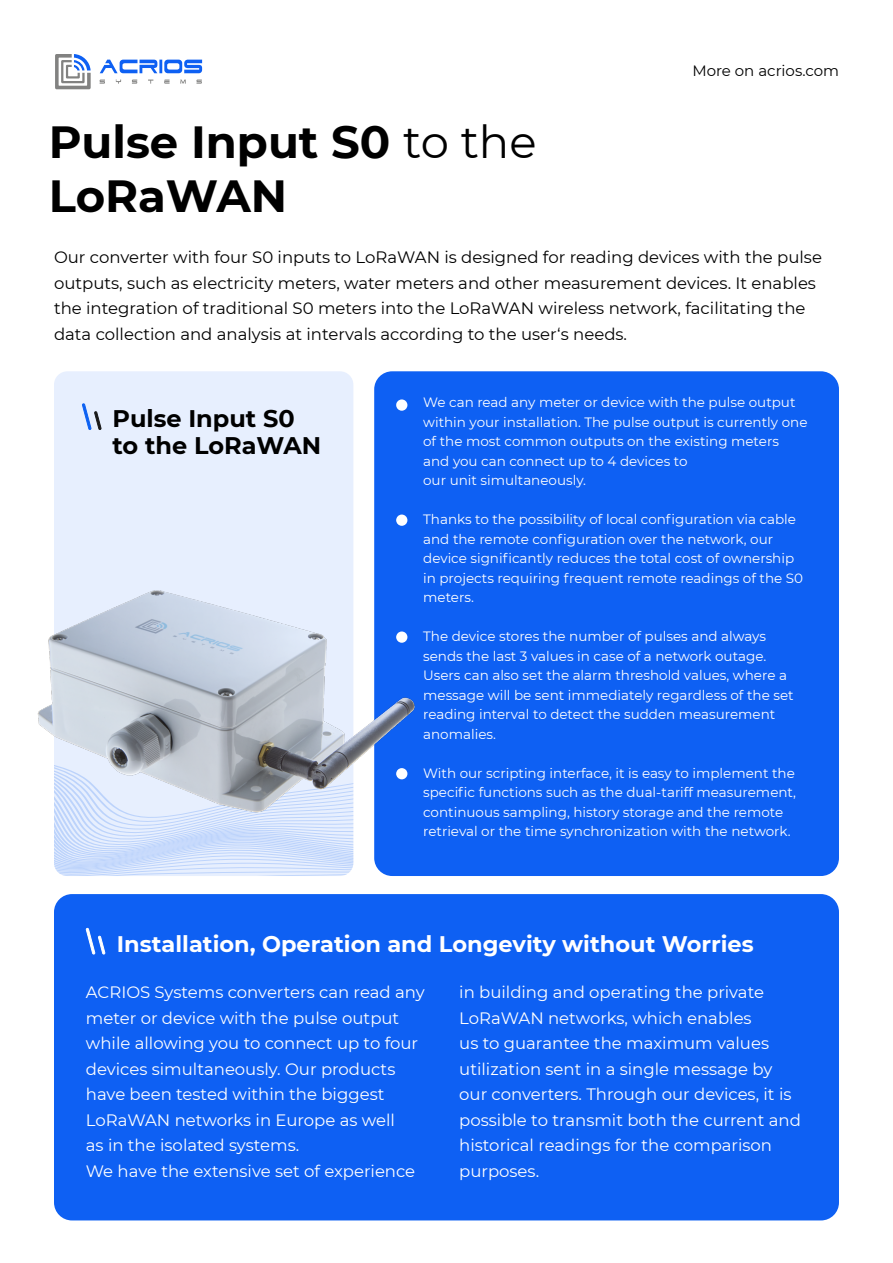
<style>
.page{position:relative;width:893px;height:1263px;background:#fff}
.page>*{position:absolute;margin:0;border:0;box-sizing:border-box;transform-origin:0 0}
.t1{font:700 45px/54px "Montserrat";color:#000}
.t2{font:700 24px/27px "Montserrat";color:#000}
.t3{font:700 22.5px "Montserrat";color:#fff}
.t4{font:16.5px/25.5px "Montserrat";color:#fff}
.t5{font:16.5px/25.5px "Montserrat";color:#000}
.t6{font:15px "Montserrat";color:#000}
.t7{font:13.5px/19.5px "Montserrat";color:#fff}
.s1{font-weight:400}
</style>
<div class="page">
<div style="left:54px;top:371px;width:299px;height:505px;background:#e7effe;border-radius:13px"></div>
<svg style="left:54px;top:830px;width:299px;height:46px"></svg>
<div style="left:374px;top:371px;width:465px;height:505px;background:#0e60f3;border-radius:18px"></div>
<svg style="left:100px;top:60px;width:102px;height:13px"></svg>
<svg style="left:100px;top:80px;width:102px;height:4px"></svg>
<svg style="left:55px;top:54px;width:36px;height:35px"></svg>
<svg style="left:82px;top:403px;width:20px;height:27px"></svg>
<div style="left:54px;top:894px;width:785px;height:326px;background:#0e60f3;border-radius:18px"></div>
<svg style="left:85px;top:927px;width:21px;height:28px"></svg>
<div style="left:396px;top:399px;width:11px;height:12px;background:#fff;border-radius:50%"></div>
<div style="left:396px;top:514px;width:11px;height:12px;background:#fff;border-radius:50%"></div>
<img style="left:37px;top:534px;width:378px;height:296px">
<p class="t6" style="left:692px;top:60px;width:148px">More on acrios.com</p>
<h1 class="t1" style="left:49px;top:113px;width:489px">Pulse Input S0 <span class="s1">to the<br></span>LoRaWAN</h1>
<p class="t5" style="left:54px;top:244px;width:769px">Our converter with four S0 inputs to LoRaWAN is designed for reading devices with the pulse outputs, such as electricity meters, water meters and other measurement devices. It enables the integration of traditional S0 meters into the LoRaWAN wireless network, facilitating the data collection and analysis at intervals according to the user‘s needs.</p>
<h2 class="t2" style="left:112px;top:403px;width:210px">Pulse Input S0 to the LoRaWAN</h2>
<p class="t7" style="left:423px;top:392px;width:386px;text-indent:-27px">• We can read any meter or device with the pulse output within your installation. The pulse output is currently one of the most common outputs on the existing meters and you can connect up to 4 devices to<br>our unit simultaneously.</p>
<p class="t7" style="left:423px;top:509px;width:381px;text-indent:-27px">• Thanks to the possibility of local configuration via cable and the remote configuration over the network, our device significantly reduces the total cost of ownership in projects requiring frequent remote readings of the S0 meters.</p>
<p class="t7" style="left:423px;top:626px;width:372px;text-indent:-27px">• The device stores the number of pulses and always sends the last 3 values in case of a network outage.<br>Users can also set the alarm threshold values, where a message will be sent immediately regardless of the set reading interval to detect the sudden measurement anomalies.</p>
<p class="t7" style="left:423px;top:763px;width:374px;text-indent:-27px">• With our scripting interface, it is easy to implement the specific functions such as the dual-tariff measurement, continuous sampling, history storage and the remote retrieval or the time synchronization with the network.</p>
<h3 class="t3" style="left:117px;top:928px;width:638px">Installation, Operation and Longevity without Worries</h3>
<p class="t4" style="left:86px;top:979px;width:340px">ACRIOS Systems converters can read any meter or device with the pulse output while allowing you to connect up to four devices simultaneously. Our products have been tested within the biggest LoRaWAN networks in Europe as well<br>as in the isolated systems.<br>We have the extensive set of experience</p>
<p class="t4" style="left:459px;top:979px;width:343px">in building and operating the private LoRaWAN networks, which enables<br>us to guarantee the maximum values utilization sent in a single message by our converters. Through our devices, it is possible to transmit both the current and historical readings for the comparison purposes.</p>
</div>
